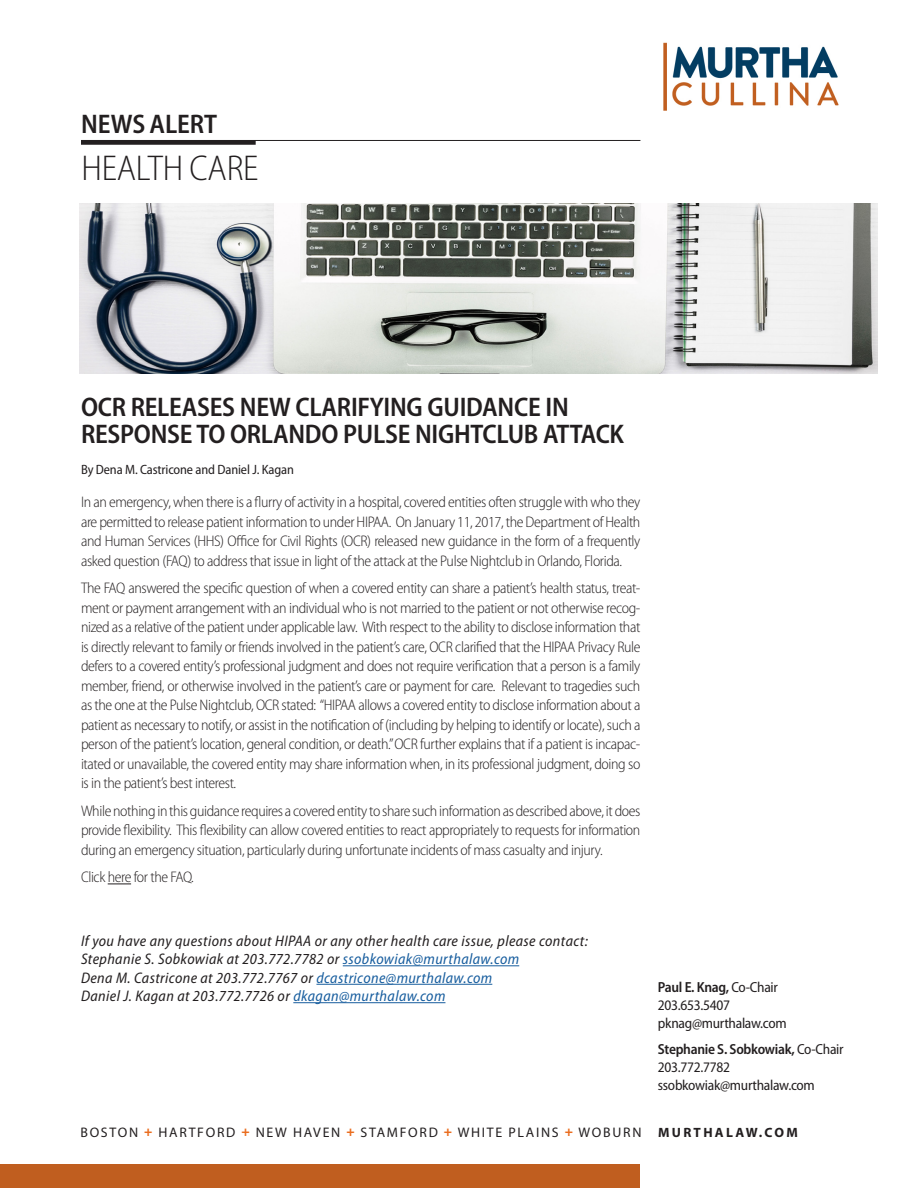
<style>
.page{position:relative;width:918px;height:1188px;background:#fff}
.page>*{position:absolute;margin:0;border:0;box-sizing:border-box;transform-origin:0 0}
.Practice_Group_Area{font:300 semi-condensed 36px "Myriad Pro";letter-spacing:-.005em;color:#231f20}
.Title_of_news_alert{font:600 semi-condensed 27px/27px "Myriad Pro";letter-spacing:-.01em;color:#231f20}
.News_Alert{font:600 semi-condensed 27px "Myriad Pro";letter-spacing:-.005em;color:#231f20}
.Body_copy{font:300 semi-condensed 15.3px/19.5px "Myriad Pro";letter-spacing:-.025em;color:#231f20;text-align:justify}
.Body_copy-2{font:italic semi-condensed 15.3px "Myriad Pro";letter-spacing:.025em;color:#231f20}
.rhc_Attorney_details{font:semi-condensed 14.7px/18px "Myriad Pro";letter-spacing:-.02em;color:#231f20}
.t1{font:13.8px "Myriad Pro";letter-spacing:.125em;color:#231f20}
.Authors{font:semi-condensed 13.5px "Myriad Pro";letter-spacing:-.01em;color:#231f20}
.s1{color:#175d9e}
.s2{font-weight:600}
.s3{font-weight:900;font-stretch:semi-condensed;color:#ea6d1f}
.s4{font-weight:700;font-size:13.5px}
</style>
<div class="page">
<img style="left:80px;top:203px;width:798px;height:170px">
<hr style="left:81px;top:140px;width:559px;height:1px;background:#231f20">
<div style="left:81px;top:140px;width:175px;height:5px;background:#231f20"></div>
<svg style="left:108px;top:884px;width:23px;height:1px"></svg>
<hr style="left:343px;top:965px;width:176px;height:1px;background:#175d9e">
<hr style="left:316px;top:984px;width:176px;height:1px;background:#175d9e">
<hr style="left:293px;top:1002px;width:152px;height:1px;background:#175d9e">
<img style="left:663px;top:42px;width:176px;height:69px">
<div style="left:0;top:1164px;width:640px;height:24px;background:#c05e1f"></div>
<p class="News_Alert" style="left:81px;top:107px;width:137px">NEWS ALERT</p>
<p class="Practice_Group_Area" style="left:81px;top:146px;width:179px">HEALTH CARE</p>
<p class="Title_of_news_alert" style="left:81px;top:393px;width:545px">OCR RELEASES NEW CLARIFYING GUIDANCE IN<br>RESPONSE TO ORLANDO PULSE NIGHTCLUB ATTACK</p>
<p class="Authors" style="left:81px;top:461px;width:215px">By Dena M. Castricone and Daniel J. Kagan</p>
<p class="Body_copy" style="left:81px;top:492px;width:561px">In an emergency, when there is a flurry of activity in a hospital, covered entities often struggle with who they are permitted to release patient information to under HIPAA. On January 11, 2017, the Department of Health and Human Services (HHS) Office for Civil Rights (OCR) released new guidance in the form of a frequently asked question (FAQ) to address that issue in light of the attack at the Pulse Nightclub in Orlando, Florida.</p>
<p class="Body_copy" style="left:81px;top:578px;width:561px">The FAQ answered the specific question of when a covered entity can share a patient’s health status, treat&shy;ment or payment arrangement with an individual who is not married to the patient or not otherwise recog&shy;nized as a relative of the patient under applicable law. With respect to the ability to disclose information that is directly relevant to family or friends involved in the patient’s care, OCR clarified that the HIPAA Privacy Rule defers to a covered entity’s professional judgment and does not require verification that a person is a family member, friend, or otherwise involved in the patient’s care or payment for care. Relevant to tragedies such as the one at the Pulse Nightclub, OCR stated: “HIPAA allows a covered entity to disclose information about a patient as necessary to notify, or assist in the notification of (including by helping to identify or locate), such a person of the patient’s location, general condition, or death.” OCR further explains that if a patient is incapac&shy;itated or unavailable, the covered entity may share information when, in its professional judgment, doing so is in the patient’s best interest.</p>
<p class="Body_copy" style="left:81px;top:801px;width:561px">While nothing in this guidance requires a covered entity to share such information as described above, it does provide flexibility. This flexibility can allow covered entities to react appropriately to requests for information during an emergency situation, particularly during unfortunate incidents of mass casualty and injury.</p>
<p class="Body_copy" style="left:81px;top:867px;width:114px">Click here for the FAQ.</p>
<p class="Body_copy-2" style="left:81px;top:931px;width:508px">If you have any questions about HIPAA or any other health care issue, please contact:</p>
<p class="Body_copy-2" style="left:81px;top:950px;width:440px">Stephanie S. Sobkowiak at 203.772.7782 or <span class="s1">ssobkowiak@murthalaw.com</span></p>
<p class="Body_copy-2" style="left:81px;top:968px;width:413px">Dena M. Castricone at 203.772.7767 or <span class="s1">dcastricone@murthalaw.com</span></p>
<p class="Body_copy-2" style="left:81px;top:987px;width:366px">Daniel J. Kagan at 203.772.7726 or <span class="s1">dkagan@murthalaw.com</span></p>
<p class="rhc_Attorney_details" style="left:658px;top:978px;width:130px"><span class="s2">Paul E. Knag,</span> Co-Chair<br>203.653.5407 pknag@murthalaw.com</p>
<p class="rhc_Attorney_details" style="left:658px;top:1040px;width:187px"><span class="s2">Stephanie S. Sobkowiak,</span> Co-Chair<br>203.772.7782 ssobkowiak@murthalaw.com</p>
<p class="t1" style="left:80px;top:1124px;width:719px">BOSTON <span class="s3">+</span> HARTFORD <span class="s3">+</span> NEW HAVEN <span class="s3">+</span> STAMFORD <span class="s3">+</span> WHITE PLAINS <span class="s3">+</span> WOBURN <span class="s4">MURTHALAW.COM</span></p>
</div>
